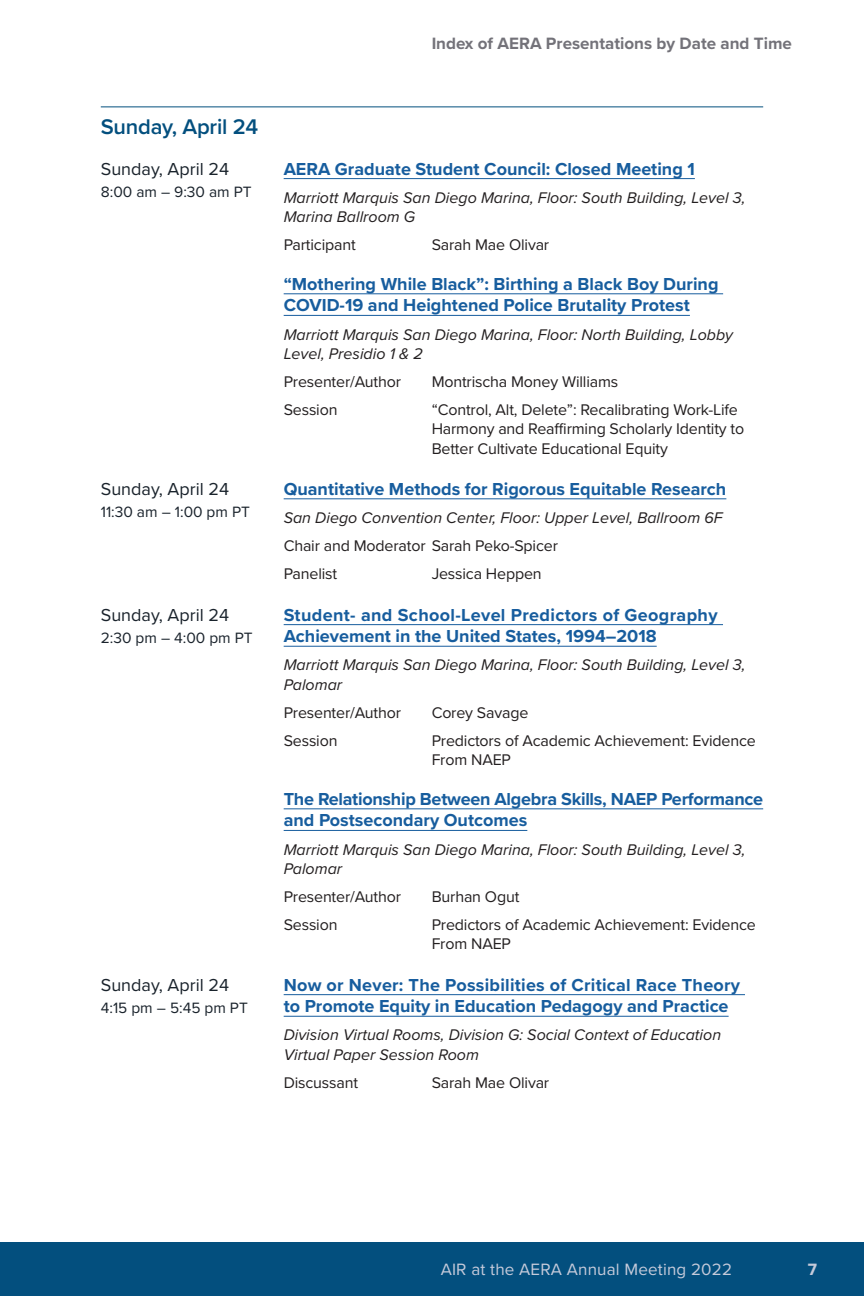
<style>
.page{position:relative;width:864px;height:1296px;background:#fff}
.page>*{position:absolute;margin:0;border:0;box-sizing:border-box;transform-origin:0 0}
.Date_Topic_Heading{font:600 22px "Proxima Nova";letter-spacing:-.01em;color:#034f7e}
.Session_Title_Text{font:700 18px/21.6px "Proxima Nova";color:#175d9e}
.Session_Title_Text-2{font:700 18px/21.6px "Proxima Nova";letter-spacing:.02em;color:#175d9e}
.Session_Date_Text{font:18px "Proxima Nova";color:#1a232c}
.t1{font:700 17px "Proxima Nova";color:#737279}
.t2{font:17px "Proxima Nova";letter-spacing:.01em;color:#c5cada}
.t3{font:700 17px "Proxima Nova";color:#c5cada}
.Session_Participant{font:16px/19.2px "Proxima Nova";letter-spacing:-.01em;color:#231f20}
.Session_Location{font:italic 16px/19.2px "Proxima Nova";color:#231f20}
.Session_Time_Text{font:15.6px "Proxima Nova";color:#1a232c}
</style>
<div class="page">
<div style="left:0;top:1242px;width:864px;height:54px;background:#034f7e"></div>
<hr style="left:101px;top:106px;width:662px;height:1px;background:#034f7e">
<hr style="left:284px;top:178px;width:411px;height:1px;background:#175d9e">
<hr style="left:284px;top:293px;width:439px;height:1px;background:#175d9e">
<hr style="left:284px;top:315px;width:406px;height:1px;background:#175d9e">
<hr style="left:284px;top:498px;width:442px;height:1px;background:#175d9e">
<hr style="left:284px;top:624px;width:439px;height:1px;background:#175d9e">
<hr style="left:284px;top:646px;width:373px;height:1px;background:#175d9e">
<hr style="left:284px;top:808px;width:479px;height:1px;background:#175d9e">
<hr style="left:284px;top:830px;width:243px;height:1px;background:#175d9e">
<hr style="left:284px;top:994px;width:461px;height:1px;background:#175d9e">
<hr style="left:284px;top:1016px;width:445px;height:1px;background:#175d9e">
<p class="t1" style="left:432px;top:31px;width:362px">Index of AERA Presentations by Date and Time</p>
<p class="Date_Topic_Heading" style="left:101px;top:111px;width:159px">Sunday, April 24</p>
<p class="Session_Date_Text" style="left:101px;top:155px;width:130px">Sunday, April 24</p>
<p class="Session_Time_Text" style="left:101px;top:180px;width:152px">8:00 am – 9:30 am PT</p>
<p class="Session_Title_Text" style="left:284px;top:157px;width:413px">AERA Graduate Student Council: Closed Meeting 1</p>
<p class="Session_Location" style="left:284px;top:187px;width:463px">Marriott Marquis San Diego Marina, Floor: South Building, Level 3,<br>Marina Ballroom G</p>
<p class="Session_Participant" style="left:284px;top:235px;width:74px">Participant</p>
<p class="Session_Participant" style="left:432px;top:235px;width:119px">Sarah Mae Olivar</p>
<p class="Session_Title_Text" style="left:284px;top:273px;width:436px">“Mothering While Black”: Birthing a Black Boy During<br>COVID-19 and Heightened Police Brutality Protest</p>
<p class="Session_Location" style="left:284px;top:324px;width:451px">Marriott Marquis San Diego Marina, Floor: North Building, Lobby<br>Level, Presidio 1 &amp; 2</p>
<p class="Session_Participant" style="left:284px;top:371px;width:119px">Presenter/Author</p>
<p class="Session_Participant" style="left:432px;top:371px;width:188px">Montrischa Money Williams</p>
<p class="Session_Participant" style="left:284px;top:400px;width:55px">Session</p>
<p class="Session_Participant" style="left:432px;top:400px;width:314px">“Control, Alt, Delete”: Recalibrating Work-Life<br>Harmony and Reaffirming Scholarly Identity to<br>Better Cultivate Educational Equity</p>
<p class="Session_Date_Text" style="left:101px;top:475px;width:130px">Sunday, April 24</p>
<p class="Session_Time_Text" style="left:101px;top:500px;width:151px">11:30 am – 1:00 pm PT</p>
<p class="Session_Title_Text" style="left:284px;top:478px;width:444px">Quantitative Methods for Rigorous Equitable Research</p>
<p class="Session_Location" style="left:284px;top:507px;width:441px">San Diego Convention Center, Floor: Upper Level, Ballroom 6F</p>
<p class="Session_Participant" style="left:284px;top:536px;width:276px">Chair and Moderator Sarah Peko-Spicer</p>
<p class="Session_Participant" style="left:284px;top:564px;width:55px">Panelist</p>
<p class="Session_Participant" style="left:432px;top:564px;width:112px">Jessica Heppen</p>
<p class="Session_Date_Text" style="left:101px;top:601px;width:130px">Sunday, April 24</p>
<p class="Session_Time_Text" style="left:101px;top:626px;width:153px">2:30 pm – 4:00 pm PT</p>
<p class="Session_Title_Text-2" style="left:284px;top:603px;width:436px">Student- and School-Level Predictors of Geography<br>Achievement in the United States, 1994–2018</p>
<p class="Session_Location" style="left:284px;top:655px;width:463px">Marriott Marquis San Diego Marina, Floor: South Building, Level 3,<br>Palomar</p>
<p class="Session_Participant" style="left:284px;top:702px;width:119px">Presenter/Author</p>
<p class="Session_Participant" style="left:432px;top:702px;width:98px">Corey Savage</p>
<p class="Session_Participant" style="left:284px;top:730px;width:55px">Session</p>
<p class="Session_Participant" style="left:432px;top:730px;width:326px">Predictors of Academic Achievement: Evidence<br>From NAEP</p>
<p class="Session_Title_Text" style="left:284px;top:788px;width:481px">The Relationship Between Algebra Skills, NAEP Performance and Postsecondary Outcomes</p>
<p class="Session_Location" style="left:284px;top:839px;width:463px">Marriott Marquis San Diego Marina, Floor: South Building, Level 3,<br>Palomar</p>
<p class="Session_Participant" style="left:284px;top:886px;width:119px">Presenter/Author</p>
<p class="Session_Participant" style="left:432px;top:886px;width:89px">Burhan Ogut</p>
<p class="Session_Participant" style="left:284px;top:915px;width:55px">Session</p>
<p class="Session_Participant" style="left:432px;top:915px;width:326px">Predictors of Academic Achievement: Evidence<br>From NAEP</p>
<p class="Session_Date_Text" style="left:101px;top:971px;width:130px">Sunday, April 24</p>
<p class="Session_Time_Text" style="left:101px;top:996px;width:149px">4:15 pm – 5:45 pm PT</p>
<p class="Session_Title_Text" style="left:284px;top:973px;width:458px">Now or Never: The Possibilities of Critical Race Theory to Promote Equity in Education Pedagogy and Practice</p>
<p class="Session_Location" style="left:284px;top:1025px;width:439px">Division Virtual Rooms, Division G: Social Context of Education<br>Virtual Paper Session Room</p>
<p class="Session_Participant" style="left:284px;top:1072px;width:76px">Discussant</p>
<p class="Session_Participant" style="left:432px;top:1072px;width:119px">Sarah Mae Olivar</p>
<p class="t2" style="left:441px;top:1257px;width:293px">AIR at the AERA Annual Meeting 2022</p>
<p class="t3" style="left:808px;top:1257px;width:11px">7</p>
</div>
